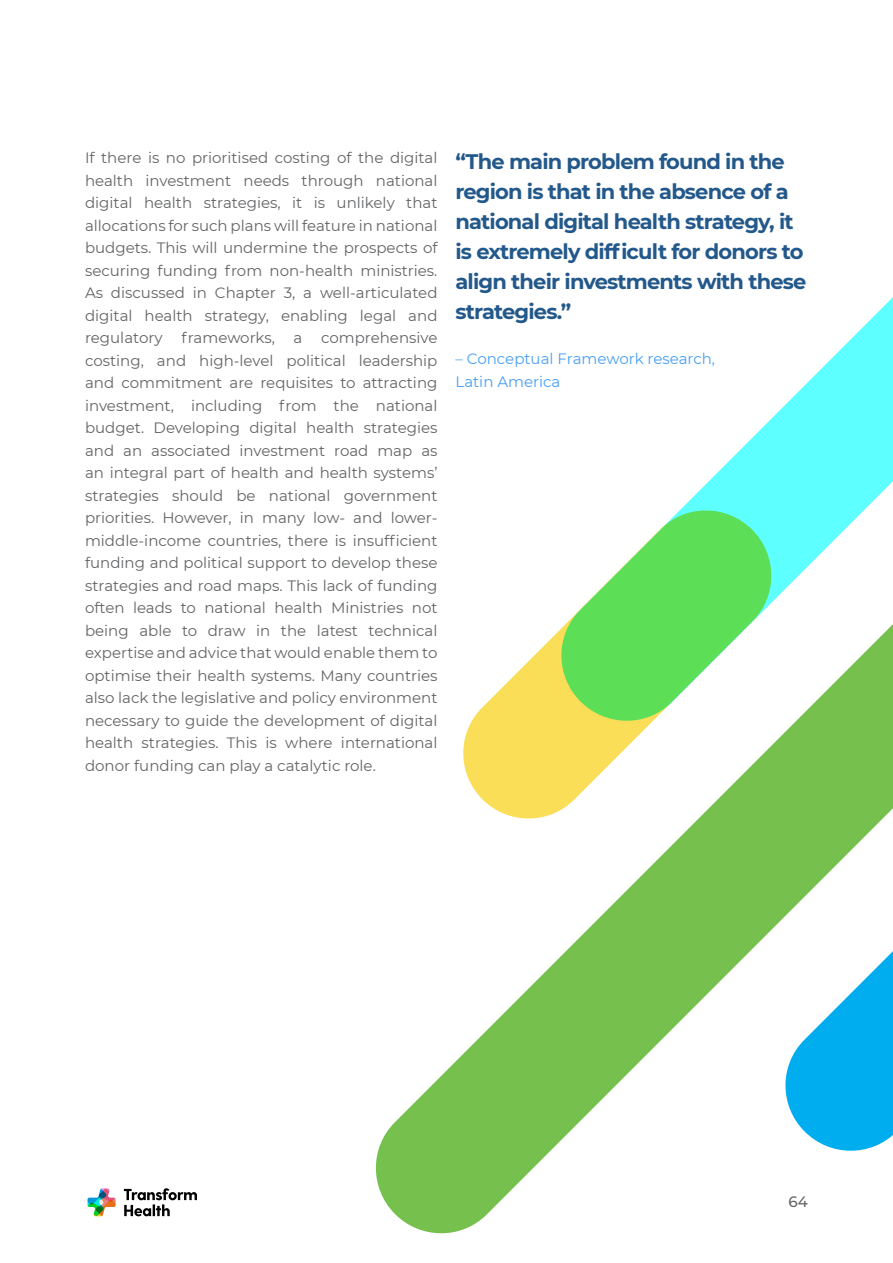
<style>
.page{position:relative;width:893px;height:1263px;background:#fff}
.page>*{position:absolute;margin:0;border:0;box-sizing:border-box;transform-origin:0 0}
.t1{font:700 21px/30px "Montserrat";letter-spacing:-.04em;color:#23588b}
.t2{font:15px/22.5px "Montserrat";color:#636466;text-align:justify}
.t3{font:15px/22.5px "Montserrat";color:#489ff6}
.t4{font:500 15px "Montserrat";color:#636466}
</style>
<div class="page">
<svg style="left:686px;top:297px;width:207px;height:268px"></svg>
<svg style="left:375px;top:565px;width:404px;height:669px"></svg>
<svg style="left:779px;top:482px;width:114px;height:669px"></svg>
<svg style="left:457px;top:504px;width:321px;height:321px"></svg>
<svg style="left:124px;top:1188px;width:73px;height:28px"></svg>
<svg style="left:88px;top:1188px;width:28px;height:28px"></svg>
<p class="t2" style="left:85px;top:146px;width:354px">If there is no prioritised costing of the digital health investment needs through national digital health strategies, it is unlikely that allocations for such plans will feature in national budgets. This will undermine the prospects of securing funding from non-health ministries.<br>As discussed in Chapter 3, a well-articulated digital health strategy, enabling legal and regulatory frameworks, a comprehensive costing, and high-level political leadership and commitment are requisites to attracting investment, including from the national budget. Developing digital health strategies and an associated investment road map as an integral part of health and health systems’ strategies should be national government priorities. However, in many low- and lower&shy;middle-income countries, there is insufficient funding and political support to develop these strategies and road maps. This lack of funding often leads to national health Ministries not being able to draw in the latest technical expertise and advice that would enable them to optimise their health systems. Many countries also lack the legislative and policy environment necessary to guide the development of digital health strategies. This is where international donor funding can play a catalytic role.</p>
<h1 class="t1" style="left:455px;top:146px;width:352px">“The main problem found in the region is that in the absence of a national digital health strategy, it is extremely difficult for donors to align their investments with these strategies.”</h1>
<p class="t3" style="left:455px;top:347px;width:261px">– Conceptual Framework research,<br>Latin America</p>
<p class="t4" style="left:789px;top:1192px;width:21px">64</p>
</div>
